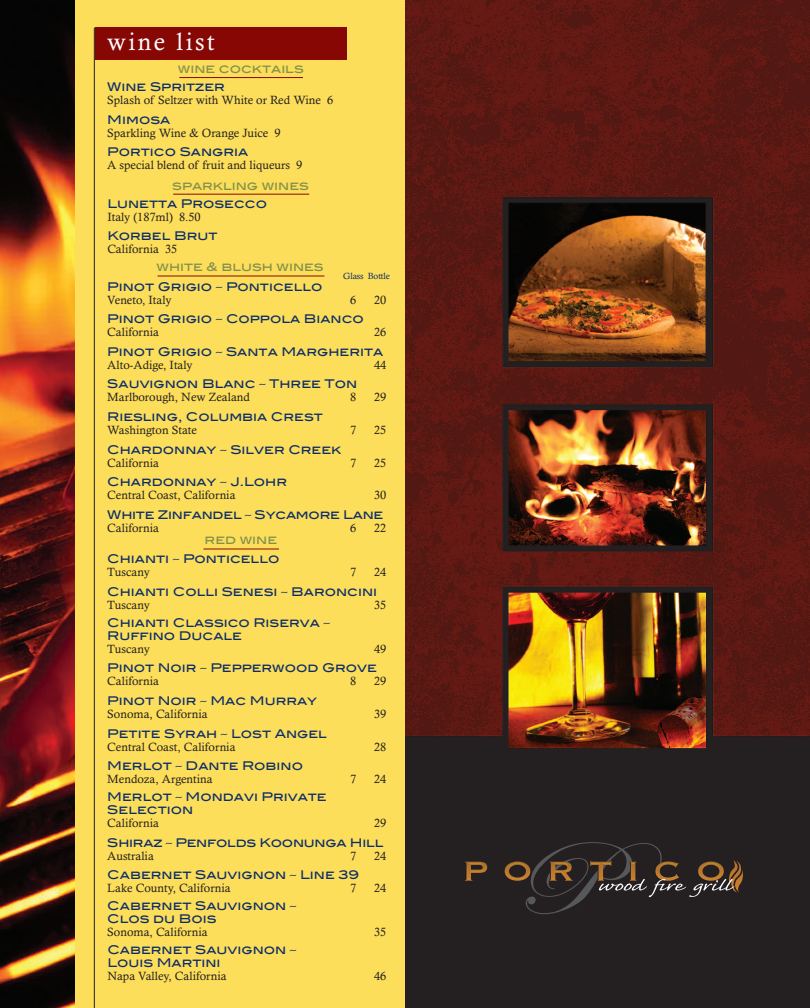
<style>
.page{position:relative;width:810px;height:1008px;background:#fff}
.page>*{position:absolute;margin:0;border:0;box-sizing:border-box;transform-origin:0 0}
.t1{font:24.7px "Calisto";letter-spacing:.1em;color:#fff}
.t2{font:12px/13px "Blair Md ITCTT Medium";color:#0c2d6a}
.t3{font:12px "Calisto";color:#231f20}
.t4{font:12px "Blair Md ITCTT Medium";letter-spacing:-.02em;color:#0c2d6a}
.t5{font:12px "Blair Md ITCTT Medium";color:#83904c}
.t6{font:9px "Calisto";letter-spacing:-.015em;color:#0c2d6a}
</style>
<div class="page">
<img style="left:405px;top:0;width:405px;height:1008px">
<svg style="left:464px;top:842px;width:280px;height:72px;background:#352d28"></svg>
<div style="left:9px;top:0;width:396px;height:1008px;background:#fdde5a"></div>
<img style="left:0;top:0;width:75px;height:1008px">
<div style="left:95px;top:28px;width:252px;height:32px;background:#870704"></div>
<hr style="left:179px;top:77px;width:124px;height:1px;background:#870704">
<hr style="left:173px;top:194px;width:136px;height:1px;background:#870704">
<hr style="left:158px;top:276px;width:166px;height:1px;background:#870704">
<hr style="left:203px;top:548px;width:76px;height:2px;background:#870704">
<hr style="left:94px;top:28px;width:1px;height:980px;background:#231f20">
<h1 class="t1" style="left:107px;top:27px;width:109px">wine list</h1>
<p class="t5" style="left:178px;top:59px;width:127px">wine cocktails</p>
<p class="t2" style="left:107px;top:79px;width:119px">Wine Spritzer</p>
<p class="t3" style="left:107px;top:93px;width:227px">Splash of Seltzer with White or Red Wine 6</p>
<p class="t2" style="left:107px;top:112px;width:64px">Mimosa</p>
<p class="t3" style="left:107px;top:126px;width:175px">Sparkling Wine &amp; Orange Juice 9</p>
<p class="t2" style="left:107px;top:144px;width:142px">Portico Sangria</p>
<p class="t3" style="left:107px;top:158px;width:196px">A special blend of fruit and liqueurs 9</p>
<p class="t5" style="left:172px;top:176px;width:138px">sparkling wines</p>
<p class="t2" style="left:107px;top:195px;width:161px">Lunetta Prosecco</p>
<p class="t3" style="left:107px;top:209px;width:95px">Italy (187ml) 8.50</p>
<p class="t2" style="left:107px;top:228px;width:112px">Korbel Brut</p>
<p class="t3" style="left:107px;top:242px;width:72px">California 35</p>
<p class="t2" style="left:107px;top:279px;width:217px">Pinot Grigio ~ Ponticello</p>
<p class="t3" style="left:107px;top:292px;width:66px">Veneto, Italy</p>
<p class="t3" style="left:350px;top:292px;width:8px">6</p>
<p class="t3" style="left:374px;top:292px;width:14px">20</p>
<p class="t2" style="left:107px;top:311px;width:258px">Pinot Grigio ~ Coppola Bianco</p>
<p class="t3" style="left:107px;top:325px;width:53px">California</p>
<p class="t3" style="left:374px;top:325px;width:14px">26</p>
<p class="t2" style="left:107px;top:344px;width:277px">Pinot Grigio ~ Santa Margherita</p>
<p class="t3" style="left:107px;top:358px;width:87px">Alto-Adige, Italy</p>
<p class="t3" style="left:374px;top:358px;width:14px">44</p>
<p class="t2" style="left:107px;top:376px;width:251px">Sauvignon Blanc ~ Three Ton</p>
<p class="t3" style="left:107px;top:390px;width:144px">Marlborough, New Zealand</p>
<p class="t3" style="left:350px;top:390px;width:8px">8</p>
<p class="t3" style="left:374px;top:390px;width:14px">29</p>
<p class="t2" style="left:107px;top:409px;width:217px">Riesling, Columbia Crest</p>
<p class="t3" style="left:107px;top:423px;width:91px">Washington State</p>
<p class="t3" style="left:350px;top:423px;width:8px">7</p>
<p class="t3" style="left:374px;top:423px;width:14px">25</p>
<p class="t2" style="left:107px;top:441px;width:236px">Chardonnay ~ Silver Creek</p>
<p class="t3" style="left:107px;top:455px;width:53px">California</p>
<p class="t3" style="left:350px;top:455px;width:8px">7</p>
<p class="t3" style="left:374px;top:455px;width:14px">25</p>
<p class="t2" style="left:107px;top:474px;width:181px">Chardonnay ~ J.Lohr</p>
<p class="t3" style="left:107px;top:488px;width:130px">Central Coast, California</p>
<p class="t3" style="left:374px;top:488px;width:14px">30</p>
<p class="t4" style="left:107px;top:505px;width:278px">White Zinfandel ~ Sycamore Lane</p>
<p class="t3" style="left:107px;top:521px;width:53px">California</p>
<p class="t3" style="left:350px;top:521px;width:8px">6</p>
<p class="t3" style="left:374px;top:521px;width:14px">22</p>
<p class="t2" style="left:107px;top:551px;width:174px">Chianti ~ Ponticello</p>
<p class="t3" style="left:107px;top:565px;width:44px">Tuscany</p>
<p class="t3" style="left:350px;top:565px;width:8px">7</p>
<p class="t3" style="left:374px;top:565px;width:14px">24</p>
<p class="t2" style="left:107px;top:584px;width:271px">Chianti Colli Senesi ~ Baroncini</p>
<p class="t3" style="left:107px;top:598px;width:44px">Tuscany</p>
<p class="t3" style="left:374px;top:598px;width:14px">35</p>
<p class="t2" style="left:107px;top:615px;width:224px">Chianti Classico Riserva ~<br>Ruffino Ducale</p>
<p class="t3" style="left:107px;top:642px;width:44px">Tuscany</p>
<p class="t3" style="left:374px;top:642px;width:14px">49</p>
<p class="t2" style="left:107px;top:660px;width:271px">Pinot Noir ~ Pepperwood Grove</p>
<p class="t3" style="left:107px;top:674px;width:53px">California</p>
<p class="t3" style="left:350px;top:674px;width:8px">8</p>
<p class="t3" style="left:374px;top:674px;width:14px">29</p>
<p class="t2" style="left:107px;top:693px;width:211px">Pinot Noir ~ Mac Murray</p>
<p class="t3" style="left:107px;top:707px;width:102px">Sonoma, California</p>
<p class="t3" style="left:374px;top:707px;width:14px">39</p>
<p class="t2" style="left:107px;top:725px;width:221px">Petite Syrah ~ Lost Angel</p>
<p class="t3" style="left:107px;top:739px;width:130px">Central Coast, California</p>
<p class="t3" style="left:374px;top:739px;width:14px">28</p>
<p class="t2" style="left:107px;top:758px;width:197px">Merlot ~ Dante Robino</p>
<p class="t3" style="left:107px;top:772px;width:107px">Mendoza, Argentina</p>
<p class="t3" style="left:350px;top:772px;width:8px">7</p>
<p class="t3" style="left:374px;top:772px;width:14px">24</p>
<p class="t2" style="left:107px;top:789px;width:221px">Merlot ~ Mondavi Private<br>Selection</p>
<p class="t3" style="left:107px;top:816px;width:53px">California</p>
<p class="t3" style="left:374px;top:816px;width:14px">29</p>
<p class="t4" style="left:107px;top:833px;width:278px">Shiraz ~ Penfolds Koonunga Hill</p>
<p class="t3" style="left:107px;top:849px;width:48px">Australia</p>
<p class="t3" style="left:350px;top:849px;width:8px">7</p>
<p class="t3" style="left:374px;top:849px;width:14px">24</p>
<p class="t2" style="left:107px;top:867px;width:254px">Cabernet Sauvignon ~ Line 39</p>
<p class="t3" style="left:107px;top:881px;width:125px">Lake County, California</p>
<p class="t3" style="left:350px;top:881px;width:8px">7</p>
<p class="t3" style="left:374px;top:881px;width:14px">24</p>
<p class="t2" style="left:107px;top:898px;width:191px">Cabernet Sauvignon ~<br>Clos du Bois</p>
<p class="t3" style="left:107px;top:925px;width:102px">Sonoma, California</p>
<p class="t3" style="left:374px;top:925px;width:14px">35</p>
<p class="t2" style="left:107px;top:942px;width:191px">Cabernet Sauvignon ~<br>Louis Martini</p>
<p class="t3" style="left:107px;top:969px;width:121px">Napa Valley, California</p>
<p class="t3" style="left:374px;top:969px;width:14px">46</p>
<p class="t5" style="left:157px;top:257px;width:169px">white &amp; blush wines</p>
<p class="t6" style="left:343px;top:271px;width:48px">Glass Bottle</p>
<p class="t5" style="left:205px;top:530px;width:74px">red wine</p>
</div>
